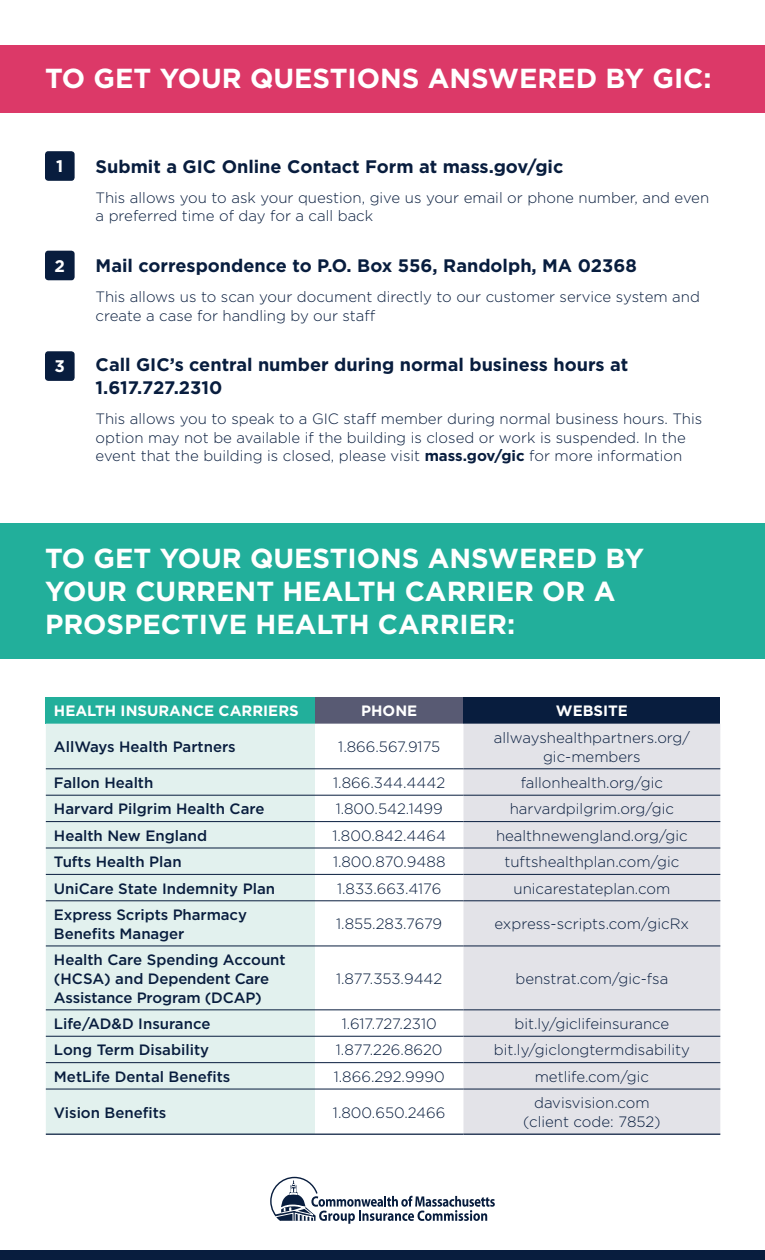
<style>
.page{position:relative;width:765px;height:1260px;background:#fff}
.page>*{position:absolute;margin:0;border:0;box-sizing:border-box;transform-origin:0 0}
.t1{font:700 27.5px/33px "Gotham";color:#fff}
.t2{font:700 18.12px/22.5px "Gotham";color:#081d3e}
.t3{font:700 16.75px "Gotham";color:#fff}
.Chart_Text{font:300 15px/18.8px "Gotham";color:#081d3e}
.Chart_Left_Bold_Text{font:500 15px/18.8px "Gotham";color:#081d3e}
.Chart_Headers{font:700 15px "Gotham";color:#fff}
.s1{font-weight:700}
</style>
<div class="page">
<div style="left:0;top:45px;width:765px;height:67px;background:#dc3968"></div>
<div style="left:0;top:524px;width:765px;height:135px;background:#22af9b"></div>
<div style="left:46px;top:697px;width:269px;height:27px;background:#22af9b"></div>
<div style="left:315px;top:697px;width:148px;height:27px;background:#585a73"></div>
<div style="left:463px;top:697px;width:257px;height:27px;background:#081d3e"></div>
<div style="left:46px;top:724px;width:269px;height:410px;background:#e2f1ee"></div>
<svg style="left:315px;top:768px;width:148px;height:366px"></svg>
<div style="left:463px;top:724px;width:257px;height:410px;background:#e3e3e8"></div>
<hr style="left:46px;top:769px;width:269px;height:1px;background:#081d3e">
<hr style="left:315px;top:769px;width:149px;height:1px;background:#081d3e">
<hr style="left:463px;top:769px;width:257px;height:1px;background:#081d3e">
<hr style="left:46px;top:821px;width:269px;height:1px;background:#081d3e">
<hr style="left:315px;top:821px;width:149px;height:1px;background:#081d3e">
<hr style="left:463px;top:821px;width:257px;height:1px;background:#081d3e">
<hr style="left:46px;top:848px;width:269px;height:1px;background:#081d3e">
<hr style="left:315px;top:848px;width:149px;height:1px;background:#081d3e">
<hr style="left:463px;top:848px;width:257px;height:1px;background:#081d3e">
<hr style="left:46px;top:874px;width:269px;height:1px;background:#081d3e">
<hr style="left:315px;top:874px;width:149px;height:1px;background:#081d3e">
<hr style="left:463px;top:874px;width:257px;height:1px;background:#081d3e">
<hr style="left:46px;top:1134px;width:269px;height:1px;background:#081d3e">
<hr style="left:315px;top:1134px;width:149px;height:1px;background:#081d3e">
<hr style="left:463px;top:1134px;width:257px;height:1px;background:#081d3e">
<hr style="left:46px;top:946px;width:269px;height:1px;background:#081d3e">
<hr style="left:315px;top:946px;width:149px;height:1px;background:#081d3e">
<hr style="left:463px;top:946px;width:257px;height:1px;background:#081d3e">
<hr style="left:46px;top:1010px;width:269px;height:1px;background:#081d3e">
<hr style="left:315px;top:1010px;width:149px;height:1px;background:#081d3e">
<hr style="left:463px;top:1010px;width:257px;height:1px;background:#081d3e">
<hr style="left:46px;top:1036px;width:269px;height:1px;background:#081d3e">
<hr style="left:315px;top:1036px;width:149px;height:1px;background:#081d3e">
<hr style="left:463px;top:1036px;width:257px;height:1px;background:#081d3e">
<hr style="left:46px;top:1062px;width:269px;height:1px;background:#081d3e">
<hr style="left:315px;top:1062px;width:149px;height:1px;background:#081d3e">
<hr style="left:463px;top:1062px;width:257px;height:1px;background:#081d3e">
<hr style="left:46px;top:1089px;width:269px;height:1px;background:#081d3e">
<hr style="left:315px;top:1089px;width:149px;height:1px;background:#081d3e">
<hr style="left:463px;top:1089px;width:257px;height:1px;background:#081d3e">
<hr style="left:46px;top:795px;width:269px;height:1px;background:#081d3e">
<hr style="left:315px;top:795px;width:149px;height:1px;background:#081d3e">
<hr style="left:463px;top:795px;width:257px;height:1px;background:#081d3e">
<hr style="left:46px;top:901px;width:269px;height:1px;background:#081d3e">
<hr style="left:315px;top:901px;width:149px;height:1px;background:#081d3e">
<hr style="left:463px;top:901px;width:257px;height:1px;background:#081d3e">
<div style="left:0;top:1251px;width:765px;height:9px;background:#081d3e"></div>
<div style="left:45px;top:151px;width:30px;height:30px;background:#081d3e;border-radius:3px"></div>
<div style="left:45px;top:251px;width:30px;height:29px;background:#081d3e;border-radius:3px"></div>
<div style="left:45px;top:351px;width:30px;height:30px;background:#081d3e;border-radius:3px"></div>
<svg style="left:270px;top:1176px;width:225px;height:48px"></svg>
<p class="t1" style="left:45px;top:62px;width:668px">TO GET YOUR QUESTIONS ANSWERED BY GIC:</p>
<p class="t3" style="left:56px;top:155px;width:9px">1</p>
<p class="t3" style="left:55px;top:254px;width:12px">2</p>
<p class="t3" style="left:55px;top:355px;width:12px">3</p>
<p class="t2" style="left:96px;top:155px;width:469px">Submit a GIC Online Contact Form at mass.gov/gic</p>
<p class="Chart_Text" style="left:96px;top:188px;width:615px">This allows you to ask your question, give us your email or phone number, and even a preferred time of day for a call back</p>
<p class="t2" style="left:96px;top:254px;width:543px">Mail correspondence to P.O. Box 556, Randolph, MA 02368</p>
<p class="Chart_Text" style="left:96px;top:287px;width:606px">This allows us to scan your document directly to our customer service system and create a case for handling by our staff</p>
<p class="t2" style="left:96px;top:354px;width:534px">Call GIC’s central number during normal business hours at<br>1.617.727.2310</p>
<p class="Chart_Text" style="left:96px;top:409px;width:608px">This allows you to speak to a GIC staff member during normal business hours. This option may not be available if the building is closed or work is suspended. In the event that the building is closed, please visit <span class="s1">mass.gov/gic</span> for more information</p>
<p class="t1" style="left:45px;top:542px;width:601px">TO GET YOUR QUESTIONS ANSWERED BY<br>YOUR CURRENT HEALTH CARRIER OR A<br>PROSPECTIVE HEALTH CARRIER:</p>
<p class="Chart_Headers" style="left:54px;top:700px;width:246px">HEALTH INSURANCE CARRIERS</p>
<p class="Chart_Headers" style="left:361px;top:700px;width:58px">PHONE</p>
<p class="Chart_Headers" style="left:556px;top:700px;width:74px">WEBSITE</p>
<p class="Chart_Left_Bold_Text" style="left:54px;top:737px;width:183px">AllWays Health Partners</p>
<p class="Chart_Text" style="left:338px;top:737px;width:103px">1.866.567.9175</p>
<p class="Chart_Text" style="left:494px;top:728px;width:198px;text-align:center">allwayshealthpartners.org/ gic-members</p>
<p class="Chart_Left_Bold_Text" style="left:54px;top:773px;width:101px">Fallon Health</p>
<p class="Chart_Text" style="left:333px;top:773px;width:113px">1.866.344.4442</p>
<p class="Chart_Text" style="left:521px;top:773px;width:144px">fallonhealth.org/gic</p>
<p class="Chart_Left_Bold_Text" style="left:54px;top:800px;width:212px">Harvard Pilgrim Health Care</p>
<p class="Chart_Text" style="left:336px;top:799px;width:109px">1.800.542.1499</p>
<p class="Chart_Text" style="left:510px;top:799px;width:166px">harvardpilgrim.org/gic</p>
<p class="Chart_Left_Bold_Text" style="left:54px;top:826px;width:155px">Health New England</p>
<p class="Chart_Text" style="left:332px;top:826px;width:115px">1.800.842.4464</p>
<p class="Chart_Text" style="left:496px;top:826px;width:193px">healthnewengland.org/gic</p>
<p class="Chart_Left_Bold_Text" style="left:54px;top:852px;width:129px">Tufts Health Plan</p>
<p class="Chart_Text" style="left:333px;top:852px;width:114px">1.800.870.9488</p>
<p class="Chart_Text" style="left:504px;top:852px;width:177px">tuftshealthplan.com/gic</p>
<p class="Chart_Left_Bold_Text" style="left:54px;top:879px;width:223px">UniCare State Indemnity Plan</p>
<p class="Chart_Text" style="left:337px;top:879px;width:106px">1.833.663.4176</p>
<p class="Chart_Text" style="left:513px;top:879px;width:158px">unicarestateplan.com</p>
<p class="Chart_Left_Bold_Text" style="left:54px;top:905px;width:195px">Express Scripts Pharmacy<br>Benefits Manager</p>
<p class="Chart_Text" style="left:336px;top:914px;width:108px">1.855.283.7679</p>
<p class="Chart_Text" style="left:495px;top:914px;width:196px">express-scripts.com/gicRx</p>
<p class="Chart_Left_Bold_Text" style="left:54px;top:950px;width:233px">Health Care Spending Account (HCSA) and Dependent Care<br>Assistance Program (DCAP)</p>
<p class="Chart_Text" style="left:336px;top:969px;width:108px">1.877.353.9442</p>
<p class="Chart_Text" style="left:515px;top:969px;width:154px">benstrat.com/gic-fsa</p>
<p class="Chart_Left_Bold_Text" style="left:54px;top:1014px;width:158px">Life/AD&amp;D Insurance</p>
<p class="Chart_Text" style="left:342px;top:1014px;width:96px">1.617.727.2310</p>
<p class="Chart_Text" style="left:514px;top:1014px;width:156px">bit.ly/giclifeinsurance</p>
<p class="Chart_Left_Bold_Text" style="left:54px;top:1041px;width:157px">Long Term Disability</p>
<p class="Chart_Text" style="left:336px;top:1040px;width:108px">1.877.226.8620</p>
<p class="Chart_Text" style="left:494px;top:1040px;width:198px">bit.ly/giclongtermdisability</p>
<p class="Chart_Left_Bold_Text" style="left:54px;top:1067px;width:178px">MetLife Dental Benefits</p>
<p class="Chart_Text" style="left:334px;top:1067px;width:112px">1.866.292.9990</p>
<p class="Chart_Text" style="left:535px;top:1067px;width:116px">metlife.com/gic</p>
<p class="Chart_Left_Bold_Text" style="left:54px;top:1103px;width:114px">Vision Benefits</p>
<p class="Chart_Text" style="left:333px;top:1103px;width:114px">1.800.650.2466</p>
<p class="Chart_Text" style="left:523px;top:1093px;width:139px;text-align:center">davisvision.com (client code: 7852)</p>
</div>
